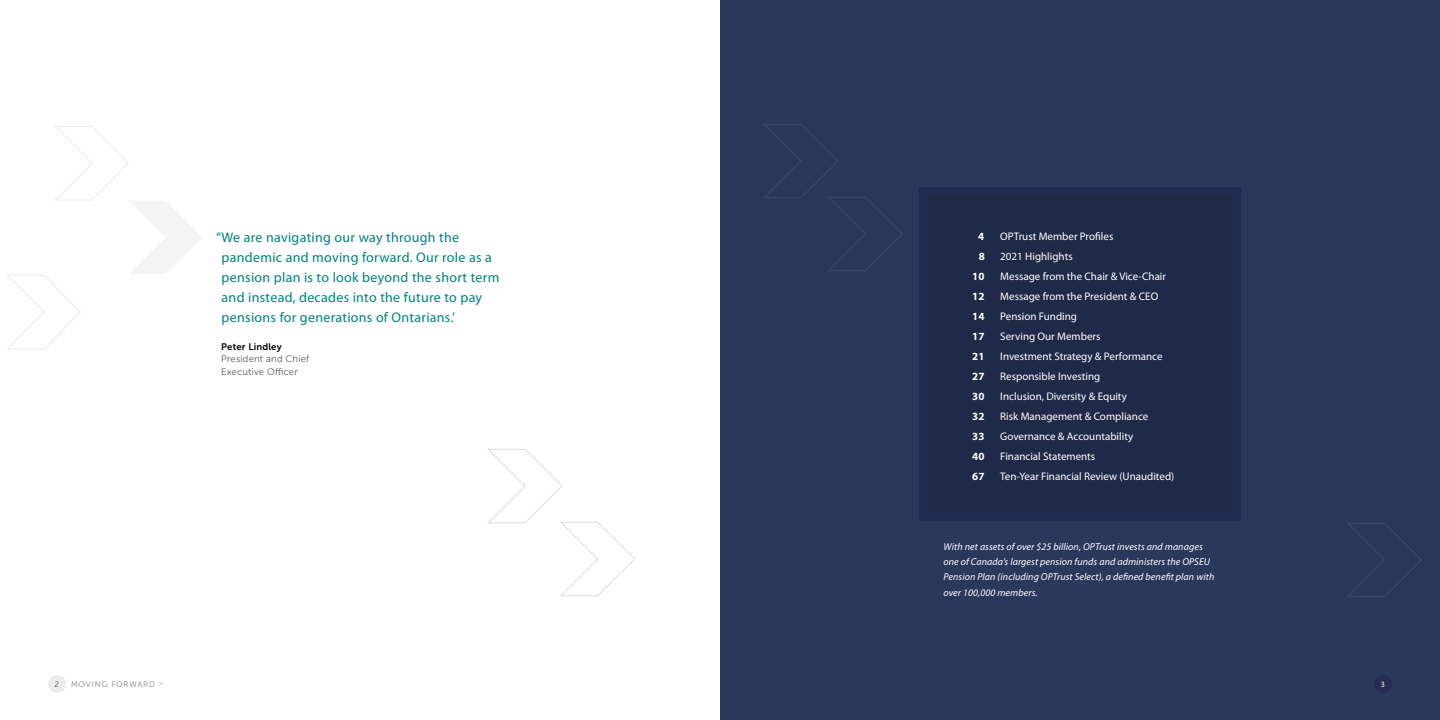
<style>
.page{position:relative;width:1440px;height:720px;background:#fff}
.page>*{position:absolute;margin:0;border:0;box-sizing:border-box;transform-origin:0 0}
.t1{font:14px/20px "Myriad Pro";letter-spacing:.02em;color:#00827c}
.t2{font:11px "Myriad Pro";color:#fff}
.t3{font:700 11px "Myriad Pro";color:#fff}
.t4{font:italic 10px/15px "Myriad Pro";letter-spacing:.01em;color:#fff}
.t5{font:9.5px/13px "Museo Sans 300";letter-spacing:.02em;color:#58595b}
.t6{font:9.5px "Museo Sans 700";letter-spacing:.02em;color:#000}
.t7{font:8px "Museo Sans 300";letter-spacing:.1em;color:#808285}
.t8{font:8px "Museo Sans 300";color:#58595b}
.t9{font:8px "Myriad Pro";color:#fff}
.s1{font-family:"Museo Sans 100"}
</style>
<div class="page">
<div style="left:720px;top:0;width:720px;height:720px;background:#2a385b"></div>
<div style="left:919px;top:187px;width:322px;height:334px;background:#1f2948"></div>
<svg style="left:764px;top:124px;width:138px;height:147px"></svg>
<svg style="left:1348px;top:523px;width:74px;height:74px"></svg>
<svg style="left:488px;top:449px;width:147px;height:147px"></svg>
<svg style="left:7px;top:126px;width:121px;height:223px"></svg>
<div style="left:48px;top:675px;width:18px;height:18px;background:#ededee;border-radius:50%"></div>
<div style="left:1374px;top:675px;width:18px;height:18px;background:#272c54;border-radius:50%"></div>
<p class="t1" style="left:222px;top:227px;width:279px;text-indent:-6px">“We are navigating our way through the pandemic and moving forward. Our role as a pension plan is to look beyond the short term and instead, decades into the future to pay pensions for generations of Ontarians.’</p>
<p class="t6" style="left:221px;top:341px;width:62px">Peter Lindley</p>
<p class="t5" style="left:221px;top:353px;width:90px">President and Chief<br>Executive Officer</p>
<p class="t3" style="left:978px;top:229px;width:8px">4</p>
<p class="t2" style="left:1000px;top:229px;width:115px">OPTrust Member Profiles</p>
<p class="t3" style="left:979px;top:249px;width:8px">8</p>
<p class="t2" style="left:1000px;top:249px;width:74px">2021 Highlights</p>
<p class="t3" style="left:972px;top:269px;width:14px">10</p>
<p class="t2" style="left:1000px;top:269px;width:167px">Message from the Chair &amp; Vice-Chair</p>
<p class="t3" style="left:972px;top:289px;width:14px">12</p>
<p class="t2" style="left:1000px;top:289px;width:159px">Message from the President &amp; CEO</p>
<p class="t3" style="left:972px;top:309px;width:14px">14</p>
<p class="t2" style="left:1000px;top:309px;width:78px">Pension Funding</p>
<p class="t3" style="left:972px;top:329px;width:14px">17</p>
<p class="t2" style="left:1000px;top:329px;width:102px">Serving Our Members</p>
<p class="t3" style="left:972px;top:349px;width:14px">21</p>
<p class="t2" style="left:1000px;top:349px;width:164px">Investment Strategy &amp; Performance</p>
<p class="t3" style="left:972px;top:369px;width:14px">27</p>
<p class="t2" style="left:1000px;top:369px;width:102px">Responsible Investing</p>
<p class="t3" style="left:972px;top:389px;width:14px">30</p>
<p class="t2" style="left:1000px;top:389px;width:128px">Inclusion, Diversity &amp; Equity</p>
<p class="t3" style="left:972px;top:409px;width:14px">32</p>
<p class="t2" style="left:1000px;top:409px;width:150px">Risk Management &amp; Compliance</p>
<p class="t3" style="left:972px;top:429px;width:14px">33</p>
<p class="t2" style="left:1000px;top:429px;width:135px">Governance &amp; Accountability</p>
<p class="t3" style="left:972px;top:449px;width:14px">40</p>
<p class="t2" style="left:1000px;top:449px;width:97px">Financial Statements</p>
<p class="t3" style="left:972px;top:469px;width:14px">67</p>
<p class="t2" style="left:1000px;top:469px;width:176px">Ten-Year Financial Review (Unaudited)</p>
<p class="t4" style="left:944px;top:538px;width:272px">With net assets of over $25 billion, OPTrust invests and manages one of Canada’s largest pension funds and administers the OPSEU<br>Pension Plan (including OPTrust Select), a defined benefit plan with</p>
<p class="t4" style="left:944px;top:584px;width:96px">over 100,000 members.</p>
<p class="t8" style="left:54px;top:680px;width:6px">2</p>
<p class="t7" style="left:71px;top:680px;width:94px">MOVING FORWARD <span class="s1">&gt;</span></p>
<p class="t9" style="left:1381px;top:679px;width:6px">3</p>
</div>
